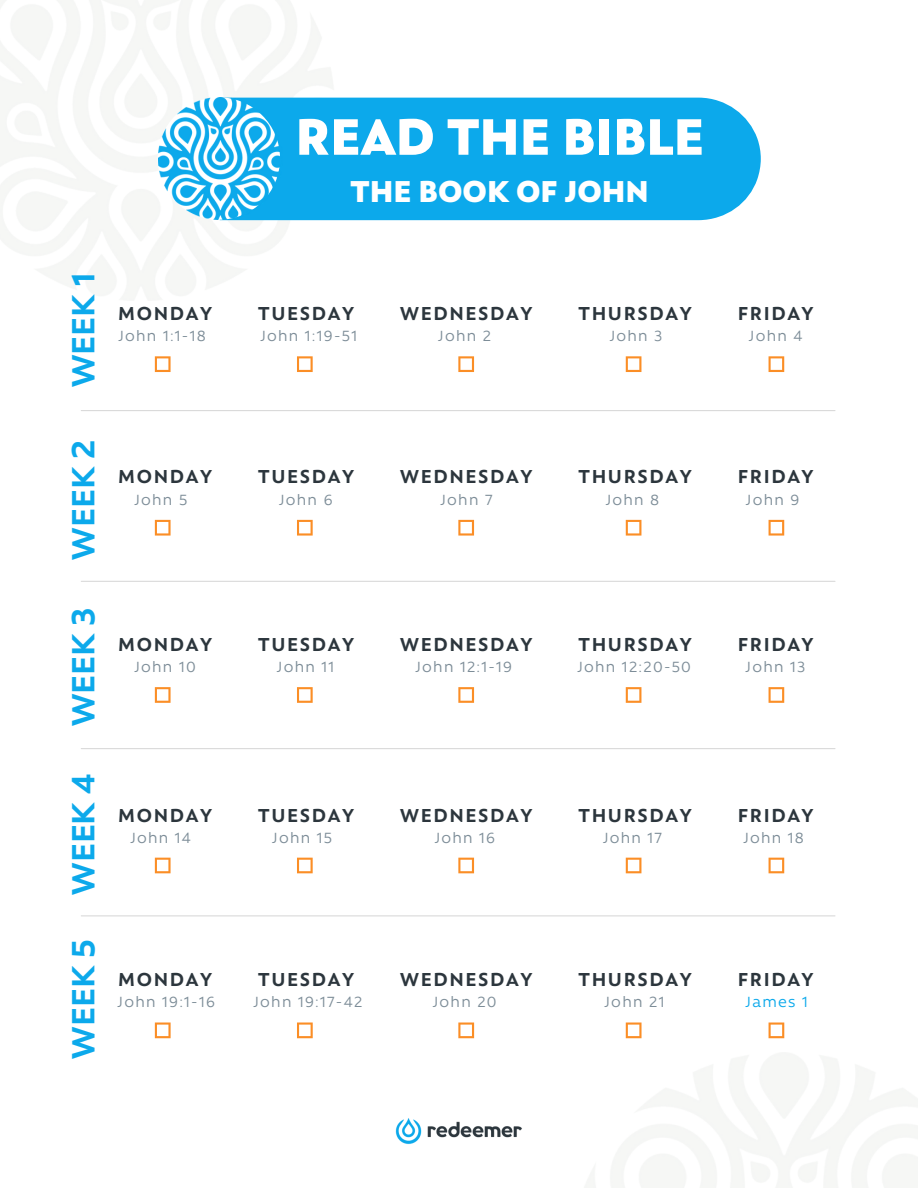
<style>
.page{position:relative;width:918px;height:1188px;background:#fff}
.page>*{position:absolute;margin:0;border:0;box-sizing:border-box;transform-origin:0 0}
.t1{font:900 58.95px "Rawson Pro";color:#fff}
.t2{font:700 37.05px "Rawson Pro";color:#0ca9eb}
.t3{font:900 34.65px "Rawson Pro";color:#fff}
.t4{font:700 21.6px "Rawson Pro";letter-spacing:.075em;color:#2c363d}
.t5{font:16.95px "Rawson Pro";letter-spacing:.075em;color:#7d8d98}
.t6{font:16.95px "Rawson Pro";letter-spacing:.075em;color:#0ca9eb}
</style>
<div class="page">
<img style="left:395px;top:1118px;width:127px;height:27px">
<hr style="left:81px;top:410px;width:754px;height:1px;background:#d9d9d9">
<hr style="left:81px;top:581px;width:754px;height:1px;background:#d9d9d9">
<hr style="left:81px;top:748px;width:754px;height:1px;background:#d9d9d9">
<hr style="left:81px;top:915px;width:754px;height:1px;background:#d9d9d9">
<svg style="left:155px;top:1023px;width:16px;height:15px"></svg>
<svg style="left:297px;top:1023px;width:16px;height:15px"></svg>
<svg style="left:458px;top:1023px;width:16px;height:15px"></svg>
<svg style="left:626px;top:1023px;width:16px;height:15px"></svg>
<svg style="left:769px;top:1023px;width:15px;height:15px"></svg>
<svg style="left:155px;top:356px;width:16px;height:16px"></svg>
<svg style="left:297px;top:356px;width:16px;height:16px"></svg>
<svg style="left:458px;top:356px;width:16px;height:16px"></svg>
<svg style="left:626px;top:356px;width:15px;height:16px"></svg>
<svg style="left:769px;top:356px;width:15px;height:16px"></svg>
<div style="left:282px;top:98px;width:479px;height:122px;background:#0ca9eb"></div>
<img style="left:159px;top:97px;width:123px;height:123px">
<svg style="left:155px;top:520px;width:16px;height:16px"></svg>
<svg style="left:297px;top:520px;width:16px;height:16px"></svg>
<svg style="left:458px;top:520px;width:16px;height:16px"></svg>
<svg style="left:626px;top:520px;width:15px;height:16px"></svg>
<svg style="left:769px;top:520px;width:15px;height:16px"></svg>
<svg style="left:155px;top:687px;width:16px;height:16px"></svg>
<svg style="left:297px;top:687px;width:16px;height:16px"></svg>
<svg style="left:458px;top:687px;width:16px;height:16px"></svg>
<svg style="left:626px;top:687px;width:15px;height:16px"></svg>
<svg style="left:769px;top:687px;width:15px;height:16px"></svg>
<svg style="left:155px;top:858px;width:16px;height:15px"></svg>
<svg style="left:297px;top:858px;width:16px;height:15px"></svg>
<svg style="left:458px;top:858px;width:16px;height:15px"></svg>
<svg style="left:626px;top:858px;width:15px;height:15px"></svg>
<svg style="left:769px;top:858px;width:15px;height:15px"></svg>
<p class="t1" style="left:296px;top:97px;width:410px">READ THE BIBLE</p>
<p class="t3" style="left:351px;top:168px;width:300px">THE BOOK OF JOHN</p>
<p class="t2" style="left:58px;top:387px;width:116px;rotate:-90deg">WEEK 1</p>
<p class="t2" style="left:58px;top:560px;width:121px;rotate:-90deg">WEEK 2</p>
<p class="t2" style="left:58px;top:726px;width:121px;rotate:-90deg">WEEK 3</p>
<p class="t2" style="left:58px;top:895px;width:123px;rotate:-90deg">WEEK 4</p>
<p class="t2" style="left:58px;top:1059px;width:121px;rotate:-90deg">WEEK 5</p>
<p class="t4" style="left:118px;top:299px;width:95px">MONDAY</p>
<p class="t4" style="left:258px;top:299px;width:97px">TUESDAY</p>
<p class="t4" style="left:400px;top:299px;width:134px">WEDNESDAY</p>
<p class="t4" style="left:579px;top:299px;width:115px">THURSDAY</p>
<p class="t4" style="left:738px;top:299px;width:77px">FRIDAY</p>
<p class="t5" style="left:118px;top:325px;width:89px">John 1:1-18</p>
<p class="t5" style="left:260px;top:325px;width:98px">John 1:19-51</p>
<p class="t5" style="left:438px;top:325px;width:54px">John 2</p>
<p class="t5" style="left:610px;top:325px;width:54px">John 3</p>
<p class="t5" style="left:749px;top:325px;width:55px">John 4</p>
<p class="t4" style="left:118px;top:462px;width:95px">MONDAY</p>
<p class="t4" style="left:258px;top:462px;width:97px">TUESDAY</p>
<p class="t4" style="left:400px;top:462px;width:134px">WEDNESDAY</p>
<p class="t4" style="left:579px;top:462px;width:115px">THURSDAY</p>
<p class="t4" style="left:738px;top:462px;width:77px">FRIDAY</p>
<p class="t5" style="left:134px;top:488px;width:54px">John 5</p>
<p class="t5" style="left:279px;top:488px;width:55px">John 6</p>
<p class="t5" style="left:441px;top:488px;width:54px">John 7</p>
<p class="t5" style="left:606px;top:488px;width:55px">John 8</p>
<p class="t5" style="left:746px;top:488px;width:55px">John 9</p>
<p class="t4" style="left:118px;top:630px;width:95px">MONDAY</p>
<p class="t4" style="left:258px;top:630px;width:97px">TUESDAY</p>
<p class="t4" style="left:400px;top:630px;width:134px">WEDNESDAY</p>
<p class="t4" style="left:579px;top:630px;width:115px">THURSDAY</p>
<p class="t4" style="left:738px;top:630px;width:77px">FRIDAY</p>
<p class="t5" style="left:134px;top:655px;width:63px">John 10</p>
<p class="t5" style="left:277px;top:655px;width:59px">John 11</p>
<p class="t5" style="left:415px;top:655px;width:98px">John 12:1-19</p>
<p class="t5" style="left:577px;top:655px;width:115px">John 12:20-50</p>
<p class="t5" style="left:746px;top:655px;width:61px">John 13</p>
<p class="t4" style="left:118px;top:801px;width:95px">MONDAY</p>
<p class="t4" style="left:258px;top:801px;width:97px">TUESDAY</p>
<p class="t4" style="left:400px;top:801px;width:134px">WEDNESDAY</p>
<p class="t4" style="left:579px;top:801px;width:115px">THURSDAY</p>
<p class="t4" style="left:738px;top:801px;width:77px">FRIDAY</p>
<p class="t5" style="left:130px;top:826px;width:62px">John 14</p>
<p class="t5" style="left:272px;top:826px;width:61px">John 15</p>
<p class="t5" style="left:435px;top:826px;width:62px">John 16</p>
<p class="t5" style="left:603px;top:826px;width:61px">John 17</p>
<p class="t5" style="left:743px;top:826px;width:62px">John 18</p>
<p class="t4" style="left:118px;top:965px;width:95px">MONDAY</p>
<p class="t4" style="left:258px;top:965px;width:97px">TUESDAY</p>
<p class="t4" style="left:400px;top:965px;width:134px">WEDNESDAY</p>
<p class="t4" style="left:579px;top:965px;width:115px">THURSDAY</p>
<p class="t4" style="left:738px;top:965px;width:77px">FRIDAY</p>
<p class="t5" style="left:118px;top:991px;width:99px">John 19:1-16</p>
<p class="t5" style="left:254px;top:991px;width:110px">John 19:17-42</p>
<p class="t5" style="left:433px;top:991px;width:65px">John 20</p>
<p class="t5" style="left:605px;top:991px;width:61px">John 21</p>
<p class="t6" style="left:746px;top:991px;width:64px">James 1</p>
</div>
